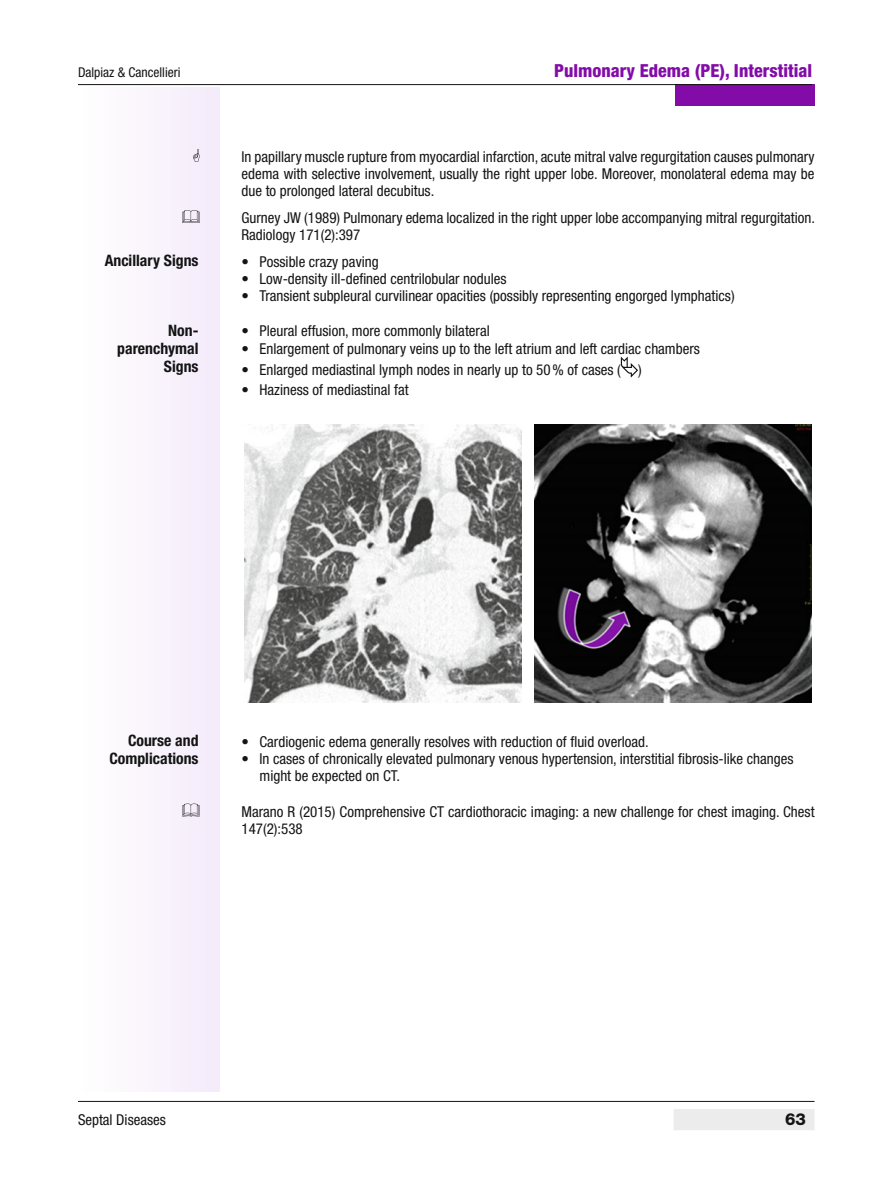
<style>
.page{position:relative;width:893px;height:1187px;background:#fff}
.page>*{position:absolute;margin:0;border:0;box-sizing:border-box;transform-origin:0 0}
.t1{font:800 condensed 18px "Bgyyyb Ctfxgn Rwcljr Ckvjjb Helvetica Neue";color:#830ca8}
.t2{font:800 16.5px "Jlpmnq Ckgxfy Grmvgh Fcdcfd Helvetica Neue";color:#131413}
.t3{font:700 condensed 15.75px/18px "Pvptvv Lfknmw Pkjhlq Xttxks Helvetica Neue";color:#131413;text-align:right}
.t4{font:condensed 15px/17.2px "Rksvdw Bmqvfw Bdlltl Mclhmw Helvetica Neue";color:#131413}
.t5{font:condensed 13.5px "Rksvdw Bmqvfw Bdlltl Mclhmw Helvetica Neue";color:#131413}
</style>
<div class="page">
<div style="left:675px;top:85px;width:139px;height:21px;background:#830ca8"></div>
<hr style="left:78px;top:1100px;width:736px;height:1px;background:#131413">
<div style="left:674px;top:1108px;width:140px;height:22px;background:#ececec"></div>
<div style="left:78px;top:88px;width:141px;height:1003px;background:#faf5fc"></div>
<hr style="left:78px;top:84px;width:734px;height:1px;background:#131413">
<svg style="left:621px;top:356px;width:17px;height:21px"></svg>
<img style="left:244px;top:425px;width:278px;height:277px">
<img style="left:534px;top:425px;width:278px;height:277px">
<svg style="left:193px;top:149px;width:7px;height:13px"></svg>
<svg style="left:182px;top:210px;width:18px;height:13px"></svg>
<svg style="left:182px;top:803px;width:18px;height:13px"></svg>
<p class="t5" style="left:78px;top:68px;width:104px">Dalpiaz &amp; Cancellieri</p>
<p class="t1" style="left:554px;top:65px;width:259px">Pulmonary Edema (PE), Interstitial</p>
<p class="t3" style="left:105px;top:253px;width:95px">Ancillary Signs</p>
<p class="t3" style="left:117px;top:322px;width:83px">Non&shy;parenchymal<br>Signs</p>
<p class="t4" style="left:241px;top:149px;width:575px;text-align:justify">In papillary muscle rupture from myocardial infarction, acute mitral valve regurgitation causes pulmonary edema with selective involvement, usually the right upper lobe. Moreover, monolateral edema may be due to prolonged lateral decubitus.</p>
<p class="t4" style="left:241px;top:210px;width:575px">Gurney JW (1989) Pulmonary edema localized in the right upper lobe accompanying mitral regurgitation.<br>Radiology 171(2):397</p>
<p class="t4" style="left:241px;top:254px;width:139px">• Possible crazy paving</p>
<p class="t4" style="left:241px;top:271px;width:266px">• Low-density ill-defined centrilobular nodules</p>
<p class="t4" style="left:241px;top:288px;width:495px">• Transient subpleural curvilinear opacities (possibly representing engorged lymphatics)</p>
<p class="t4" style="left:241px;top:323px;width:250px">• Pleural effusion, more commonly bilateral</p>
<p class="t4" style="left:241px;top:341px;width:460px">• Enlargement of pulmonary veins up to the left atrium and left cardiac chambers</p>
<p class="t4" style="left:241px;top:363px;width:402px">• Enlarged mediastinal lymph nodes in nearly up to 50 % of cases ( )</p>
<p class="t4" style="left:241px;top:382px;width:169px">• Haziness of mediastinal fat</p>
<p class="t3" style="left:109px;top:732px;width:91px">Course and<br>Complications</p>
<p class="t4" style="left:241px;top:734px;width:409px">• Cardiogenic edema generally resolves with reduction of fluid overload.</p>
<p class="t4" style="left:259px;top:751px;width:535px;text-indent:-18px">• In cases of chronically elevated pulmonary venous hypertension, interstitial fibrosis-like changes might be expected on CT.</p>
<p class="t4" style="left:241px;top:803px;width:575px">Marano R (2015) Comprehensive CT cardiothoracic imaging: a new challenge for chest imaging. Chest<br>147(2):538</p>
<p class="t4" style="left:78px;top:1112px;width:90px">Septal Diseases</p>
<p class="t2" style="left:785px;top:1113px;width:22px">63</p>
</div>
